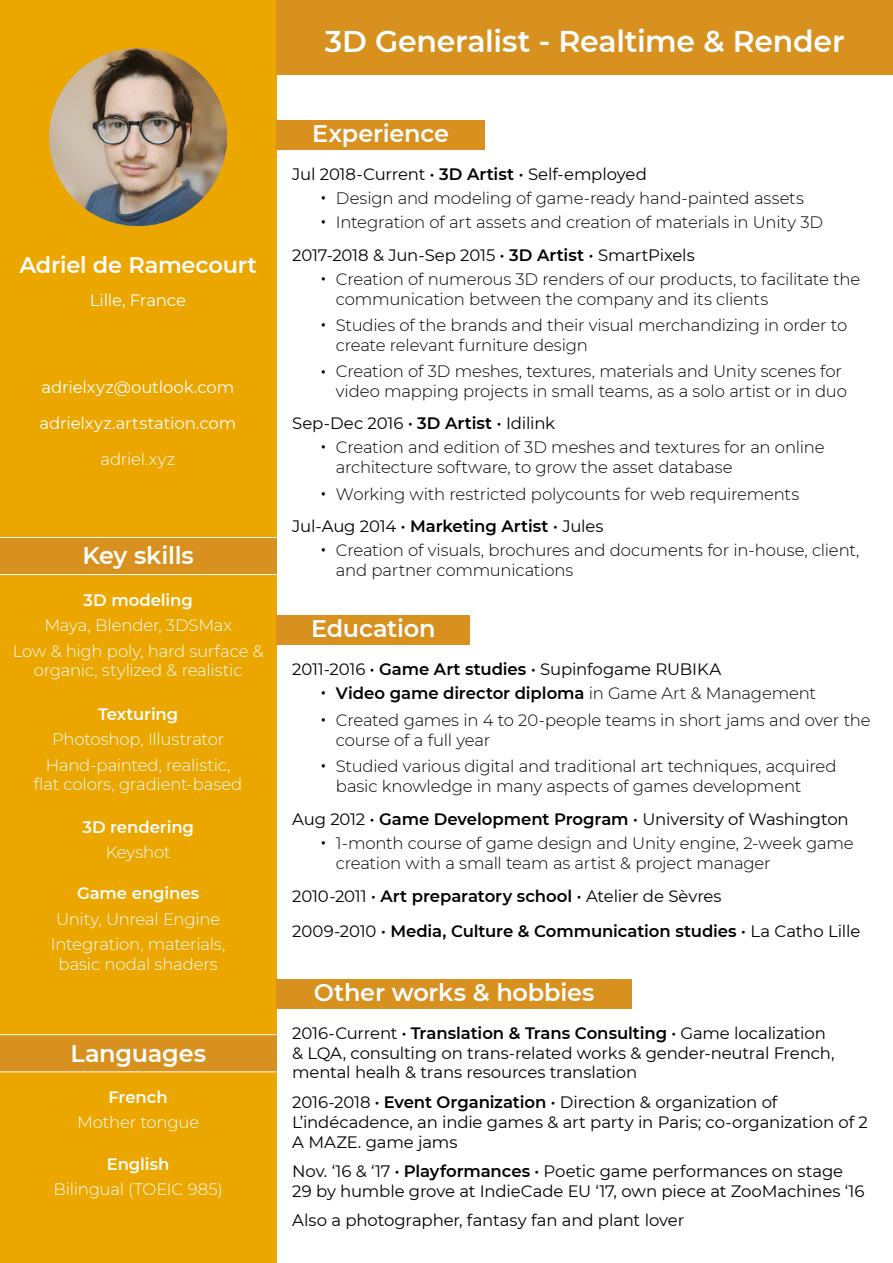
<style>
.page{position:relative;width:893px;height:1263px;background:#fff}
.page>*{position:absolute;margin:0;border:0;box-sizing:border-box;transform-origin:0 0}
.t1{font:300 36px/46.2px "Montserrat";color:#000}
.t2{font:600 30px "Montserrat";letter-spacing:-.01em;color:#fff}
.t3{font:600 24px "Montserrat";letter-spacing:-.01em;color:#fff}
.t4{font:600 22.5px "Montserrat";letter-spacing:-.01em;color:#fff}
.t5{font:300 16.5px/24.3px "Montserrat";letter-spacing:-.01em;color:#000}
.t6{font:16.5px/19.8px "Montserrat";letter-spacing:-.01em;color:#000}
.t7{font:300 16.5px/25.3px "Montserrat";letter-spacing:-.01em;color:#fff;text-align:center}
.t8{font:600 16.5px/24.3px "Montserrat";letter-spacing:-.005em;color:#000}
.t9{font:16.5px/36px "Montserrat";letter-spacing:-.01em;color:#fff}
.t10{font:600 16.5px "Montserrat";letter-spacing:-.005em;color:#fff}
.s1{font-weight:400}
.s2{font-weight:600}
.s3{font-size:36px}
.s4{font-weight:300}
</style>
<div class="page">
<div style="left:0;top:0;width:276px;height:1263px;background:#eca600"></div>
<img style="left:49px;top:48px;width:178px;height:178px">
<div style="left:276px;top:0;width:617px;height:75px;background:#d8911e"></div>
<div style="left:276px;top:615px;width:194px;height:30px;background:#d8911e"></div>
<div style="left:276px;top:120px;width:209px;height:29px;background:#d8911e"></div>
<div style="left:276px;top:979px;width:356px;height:30px;background:#d8911e"></div>
<div style="left:0;top:538px;width:276px;height:36px;background:#d8911e"></div>
<hr style="left:0;top:537px;width:276px;height:1px;background:#fff">
<hr style="left:0;top:574px;width:276px;height:1px;background:#fff">
<div style="left:0;top:1035px;width:276px;height:36px;background:#d8911e"></div>
<hr style="left:0;top:1034px;width:276px;height:1px;background:#fff">
<hr style="left:0;top:1071px;width:276px;height:1px;background:#fff">
<h3 class="t4" style="left:19px;top:249px;width:239px">Adriel de Ramecourt</h3>
<p class="t9" style="left:90px;top:281px;width:98px">Lille, France</p>
<p class="t9" style="left:40px;top:368px;width:198px">adrielxyz@outlook.com adrielxyz.artstation.com</p>
<p class="t7" style="left:101px;top:446px;width:76px">adriel.xyz</p>
<h3 class="t3" style="left:82px;top:539px;width:113px">Key skills</h3>
<p class="t10" style="left:84px;top:588px;width:111px">3D modeling</p>
<p class="t7" style="left:13px;top:612px;width:252px">Maya, Blender, 3DSMax<br>Low &amp; high poly, hard surface &amp;</p>
<p class="t7" style="left:34px;top:657px;width:210px">organic, stylized &amp; realistic</p>
<p class="t10" style="left:98px;top:702px;width:82px">Texturing</p>
<p class="t7" style="left:46px;top:726px;width:186px;line-height:25.8px">Photoshop, Illustrator<br>Hand-painted, realistic,</p>
<p class="t7" style="left:34px;top:771px;width:210px">flat colors, gradient-based</p>
<p class="t10" style="left:82px;top:815px;width:113px">3D rendering</p>
<p class="t7" style="left:106px;top:839px;width:66px">Keyshot</p>
<p class="t10" style="left:77px;top:882px;width:124px">Game engines</p>
<p class="t7" style="left:51px;top:906px;width:176px">Unity, Unreal Engine<br>Integration, materials,</p>
<p class="t7" style="left:59px;top:951px;width:161px">basic nodal shaders</p>
<h3 class="t3" style="left:70px;top:1036px;width:137px">Languages</h3>
<p class="t10" style="left:109px;top:1085px;width:61px">French</p>
<p class="t7" style="left:77px;top:1109px;width:124px">Mother tongue</p>
<p class="t10" style="left:107px;top:1152px;width:64px">English</p>
<p class="t7" style="left:54px;top:1176px;width:171px">Bilingual (TOEIC 985)</p>
<h2 class="t2" style="left:325px;top:20px;width:521px">3D Generalist - Realtime &amp; Render</h2>
<h3 class="t3" style="left:312px;top:117px;width:138px">Experience</h3>
<p class="t5" style="left:319px;top:161px;width:505px;text-indent:-27px"><span class="s1">Jul 2018-Current</span> <span class="s2">· 3D Artist ·</span> <span class="s1">Self-employed<br></span><span class="s3">·</span> Design and modeling of game-ready hand-painted assets<br><span class="s3">·</span> Integration of art assets and creation of materials in Unity 3D</p>
<p class="t5" style="left:336px;top:242px;width:526px;text-indent:-44px"><span class="s1">2017-2018 &amp; Jun-Sep 2015</span> <span class="s2">· 3D Artist ·</span> <span class="s1">SmartPixels<br></span>Creation of numerous 3D renders of our products, to facilitate the</p>
<p class="t5" style="left:336px;top:286px;width:513px;line-height:26.2px">communication between the company and its clients<br>Studies of the brands and their visual merchandizing in order to</p>
<p class="t5" style="left:336px;top:332px;width:508px;line-height:26.2px">create relevant furniture design<br>Creation of 3D meshes, textures, materials and Unity scenes for</p>
<p class="t5" style="left:336px;top:379px;width:513px">video mapping projects in small teams, as a solo artist or in duo</p>
<h1 class="t1" style="left:319px;top:252px;width:10px;text-align:justify">· · ·</h1>
<p class="t5" style="left:336px;top:411px;width:490px;text-indent:-44px"><span class="s1">Sep-Dec 2016</span> <span class="s2">· 3D Artist ·</span> <span class="s1">Idilink<br></span>Creation and edition of 3D meshes and textures for an online</p>
<p class="t5" style="left:336px;top:454px;width:465px;line-height:26.2px">architecture software, to grow the asset database<br>Working with restricted polycounts for web requirements</p>
<h1 class="t1" style="left:319px;top:420px;width:10px">· ·</h1>
<p class="t5" style="left:336px;top:513px;width:525px;text-indent:-44px"><span class="s1">Jul-Aug 2014</span> <span class="s2">· Marketing Artist ·</span> <span class="s1">Jules<br></span>Creation of visuals, brochures and documents for in-house, client,</p>
<p class="t5" style="left:336px;top:557px;width:239px">and partner communications</p>
<h1 class="t1" style="left:319px;top:523px;width:10px">·</h1>
<h3 class="t3" style="left:311px;top:612px;width:126px">Education</h3>
<p class="t8" style="left:336px;top:656px;width:482px;text-indent:-44px"><span class="s1">2011-2016</span> · Game Art studies · <span class="s1">Supinfogame RUBIKA<br></span>Video game director diploma <span class="s4">in Game Art &amp; Management</span></p>
<p class="t5" style="left:336px;top:710px;width:536px;line-height:19.8px">Created games in 4 to 20-people teams in short jams and over the course of a full year</p>
<p class="t5" style="left:336px;top:756px;width:502px;line-height:19.8px">Studied various digital and traditional art techniques, acquired basic knowledge in many aspects of games development</p>
<h1 class="t1" style="left:319px;top:676px;width:10px;line-height:27px">· ·</h1>
<h1 class="t1" style="left:319px;top:739px;width:10px">·</h1>
<p class="t5" style="left:292px;top:806px;width:563px;text-align:right"><span class="s1">Aug 2012</span> <span class="s2">· Game Development Program ·</span> <span class="s1">University of Washington<br></span>1-month course of game design and Unity engine, 2-week game</p>
<p class="t5" style="left:336px;top:850px;width:436px">creation with a small team as artist &amp; project manager</p>
<h1 class="t1" style="left:319px;top:816px;width:10px">·</h1>
<p class="t6" style="left:292px;top:886px;width:431px">2010-2011 <span class="s2">· Art preparatory school ·</span> Atelier de Sèvres</p>
<p class="t8" style="left:292px;top:918px;width:570px"><span class="s1">2009-2010</span> · Media, Culture &amp; Communication studies · <span class="s1">La Catho Lille</span></p>
<h3 class="t3" style="left:314px;top:976px;width:282px">Other works &amp; hobbies</h3>
<p class="t6" style="left:292px;top:1022px;width:544px">2016-Current <span class="s2">· Translation &amp; Trans Consulting ·</span> Game localization &amp; LQA, consulting on trans-related works &amp; gender-neutral French, mental healh &amp; trans resources translation</p>
<p class="t6" style="left:292px;top:1092px;width:577px">2016-2018 <span class="s2">· Event Organization ·</span> Direction &amp; organization of<br>L’indécadence, an indie games &amp; art party in Paris; co-organization of 2<br>A MAZE. game jams</p>
<p class="t6" style="left:292px;top:1161px;width:574px">Nov. ‘16 &amp; ‘17 <span class="s2">· Playformances ·</span> Poetic game performances on stage<br>29 by humble grove at IndieCade EU ‘17, own piece at ZooMachines ‘16</p>
<p class="t6" style="left:292px;top:1210px;width:394px">Also a photographer, fantasy fan and plant lover</p>
</div>
